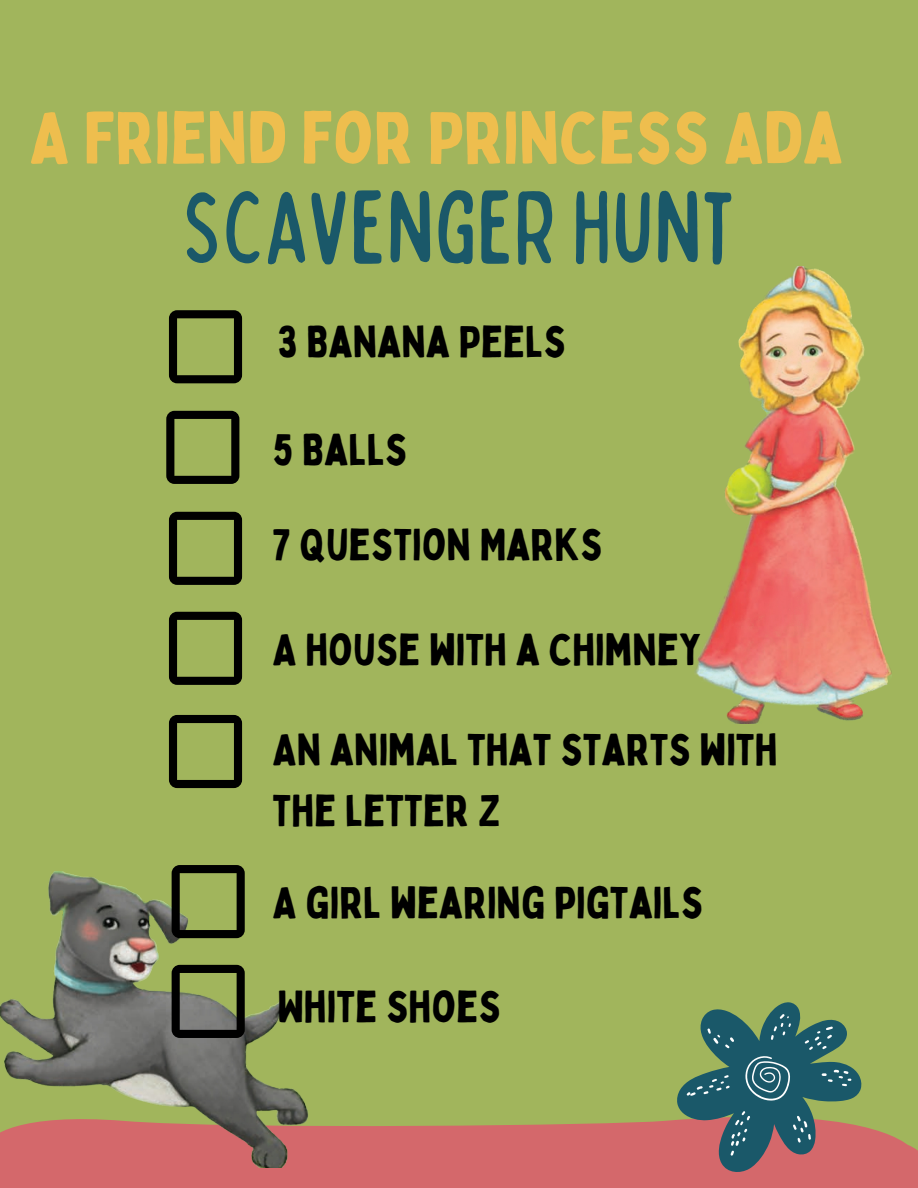
<style>
.page{position:relative;width:918px;height:1188px;background:#a1b55c}
.page>*{position:absolute;margin:0;border:0;box-sizing:border-box;transform-origin:0 0}
.t1{font:condensed 103.2px "Bobby Jones Soft";color:#1a5869}
.t2{font:72.3px "Bobby Jones";color:#eebe4e}
.t3{font:43.8px/60.3px "Bobby Jones";color:#000}
</style>
<div class="page">
<svg style="left:0;top:1120px;width:918px;height:68px;background:#d06d69"></svg>
<img style="left:0;top:871px;width:308px;height:296px">
<svg style="left:676px;top:1002px;width:186px;height:172px"></svg>
<img style="left:695px;top:266px;width:197px;height:457px">
<svg style="left:169px;top:310px;width:73px;height:73px"></svg>
<svg style="left:166px;top:411px;width:73px;height:73px"></svg>
<svg style="left:169px;top:715px;width:73px;height:73px"></svg>
<svg style="left:169px;top:612px;width:73px;height:73px"></svg>
<svg style="left:169px;top:512px;width:73px;height:73px"></svg>
<svg style="left:172px;top:865px;width:73px;height:73px"></svg>
<svg style="left:172px;top:965px;width:73px;height:73px"></svg>
<p class="t2" style="left:29px;top:92px;width:815px">A FRIEND FOR PRINCESS ADA</p>
<p class="t1" style="left:183px;top:161px;width:554px">SCAVENGER HUNT</p>
<p class="t3" style="left:277px;top:311px;width:290px">3 BANANA PEELS</p>
<p class="t3" style="left:273px;top:419px;width:136px">5 BALLS</p>
<p class="t3" style="left:273px;top:514px;width:332px">7 QUESTION MARKS</p>
<p class="t3" style="left:273px;top:618px;width:430px">A HOUSE WITH A CHIMNEY</p>
<p class="t3" style="left:273px;top:719px;width:506px">AN ANIMAL THAT STARTS WITH<br>THE LETTER Z</p>
<p class="t3" style="left:273px;top:871px;width:432px">A GIRL WEARING PIGTAILS</p>
<p class="t3" style="left:277px;top:976px;width:225px">WHITE SHOES</p>
</div>
